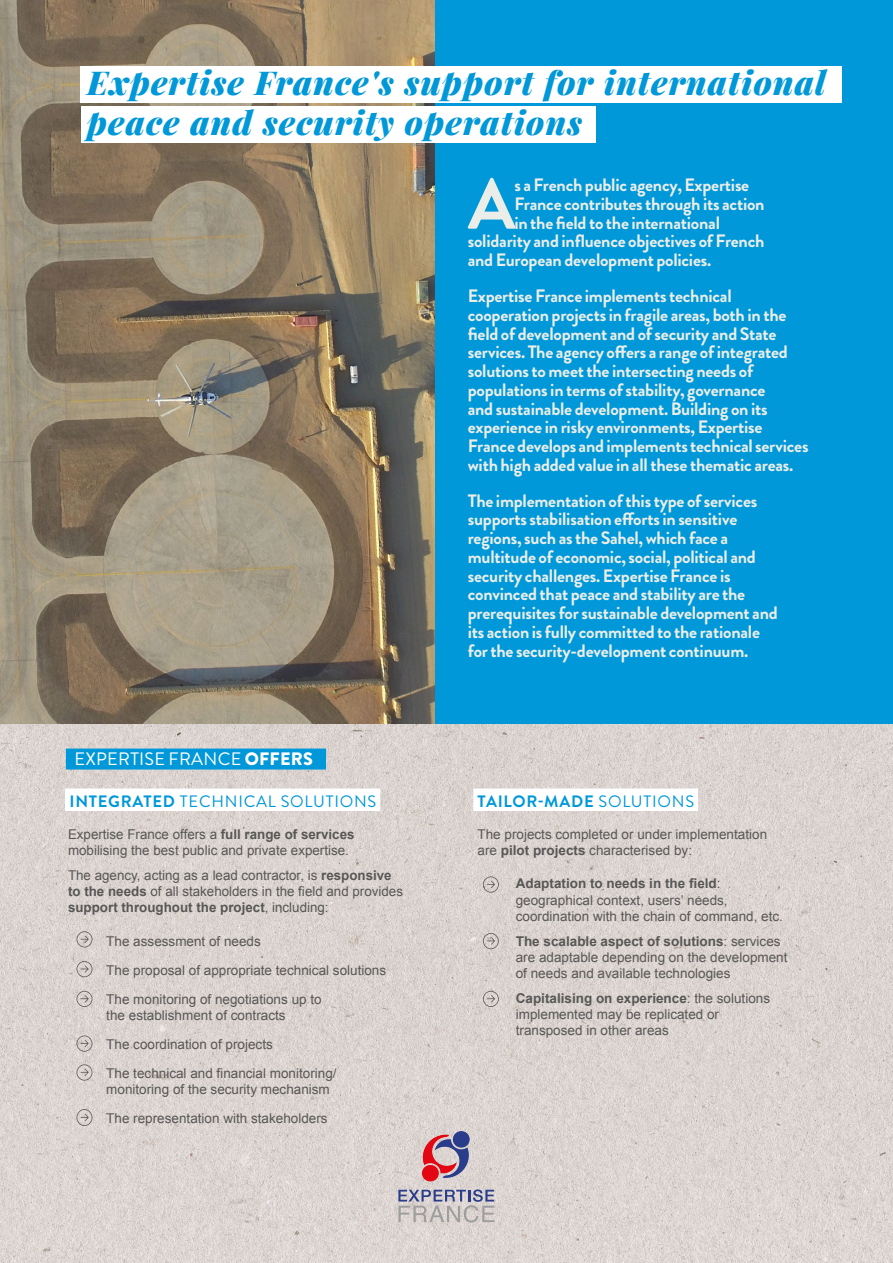
<style>
.page{position:relative;width:893px;height:1263px;background:#fff}
.page>*{position:absolute;margin:0;border:0;box-sizing:border-box;transform-origin:0 0}
.t1{font:700 71.55px "Brandon Grotesque";color:#eaede8}
.t2{font:italic 900 33px/39.6px "Playfair Display";letter-spacing:.035em;color:#0098d8}
.t3{font:700 18px/18.8px "Brandon Grotesque";letter-spacing:-.015em;color:#eaede8}
.t4{font:18px "Brandon Grotesque";letter-spacing:.015em;color:#fff}
.t5{font:16.5px "Brandon Grotesque";letter-spacing:.045em;color:#0098d8}
.t6{font:700 16.5px "Brandon Grotesque";letter-spacing:.045em;color:#0098d8}
.t7{font:13.5px/16.2px "Arial";color:#575756}
.s1{font-weight:900}
.s2{font-weight:700}
.s3{font-weight:400}
</style>
<div class="page">
<img style="left:0;top:724px;width:893px;height:539px">
<div style="left:65px;top:788px;width:315px;height:23px;background:#fff"></div>
<div style="left:435px;top:0;width:458px;height:724px;background:#0098d8"></div>
<svg style="left:77px;top:931px;width:15px;height:16px"></svg>
<svg style="left:77px;top:961px;width:15px;height:16px"></svg>
<svg style="left:77px;top:991px;width:15px;height:16px"></svg>
<img style="left:0;top:0;width:435px;height:724px">
<div style="left:81px;top:66px;width:761px;height:37px;background:#fff"></div>
<div style="left:81px;top:106px;width:514px;height:37px;background:#fff"></div>
<svg style="left:77px;top:1035px;width:15px;height:17px"></svg>
<svg style="left:77px;top:1064px;width:15px;height:16px"></svg>
<svg style="left:77px;top:1109px;width:15px;height:17px"></svg>
<div style="left:473px;top:788px;width:225px;height:23px;background:#fff"></div>
<svg style="left:483px;top:876px;width:16px;height:17px"></svg>
<svg style="left:483px;top:933px;width:16px;height:16px"></svg>
<svg style="left:483px;top:991px;width:16px;height:16px"></svg>
<svg style="left:422px;top:1131px;width:48px;height:50px;background:#b07a8f"></svg>
<svg style="left:398px;top:1189px;width:97px;height:33px;background:#b6b4bd"></svg>
<div style="left:66px;top:748px;width:260px;height:21px;background:#0098d8"></div>
<h2 class="t2" style="left:87px;top:62px;width:740px">Expertise France's support for international peace and security operations</h2>
<p class="t4" style="left:75px;top:747px;width:240px">EXPERTISE FRANCE <span class="s1">OFFERS</span></p>
<p class="t5" style="left:69px;top:790px;width:308px"><span class="s2">INTEGRATED</span> TECHNICAL SOLUTIONS</p>
<p class="t7" style="left:68px;top:826px;width:288px">Expertise France offers a <span class="s2">full range of services </span>mobilising the best public and private expertise.</p>
<p class="t7" style="left:68px;top:867px;width:337px">The agency, acting as a lead contractor, is <span class="s2">responsive to the needs</span> of all stakeholders in the field and provides <span class="s2">support throughout the project</span>, including:</p>
<p class="t7" style="left:106px;top:926px;width:281px;line-height:29px">The assessment of needs<br>The proposal of appropriate technical solutions<br>The monitoring of negotiations up to</p>
<p class="t7" style="left:106px;top:1001px;width:232px;line-height:29px">the establishment of contracts<br>The coordination of projects<br>The technical and financial monitoring/</p>
<p class="t7" style="left:106px;top:1075px;width:225px;line-height:29px">monitoring of the security mechanism<br>The representation with stakeholders</p>
<h1 class="t1" style="left:468px;top:154px;width:49px">A</h1>
<p class="t3" style="left:514px;top:176px;width:236px">s a French public agency, Expertise</p>
<p class="t3" style="left:514px;top:195px;width:252px">France contributes through its action</p>
<p class="t3" style="left:514px;top:213px;width:207px">in the field to the international</p>
<p class="t3" style="left:468px;top:232px;width:298px">solidarity and influence objectives of French</p>
<p class="t3" style="left:468px;top:251px;width:245px">and European development policies.</p>
<p class="t3" style="left:468px;top:287px;width:342px">Expertise France implements technical cooperation projects in fragile areas, both in the field of development and of security and State services. The agency offers a range of integrated solutions to meet the intersecting needs of populations in terms of stability, governance<br>and sustainable development. Building on its experience in risky environments, Expertise France develops and implements technical services with high added value in all these thematic areas.</p>
<p class="t3" style="left:468px;top:491px;width:312px">The implementation of this type of services supports stabilisation efforts in sensitive regions, such as the Sahel, which face a multitude of economic, social, political and security challenges. Expertise France is convinced that peace and stability are the prerequisites for sustainable development and its action is fully committed to the rationale for the security-development continuum.</p>
<p class="t6" style="left:478px;top:789px;width:218px">TAILOR-MADE <span class="s3">SOLUTIONS</span></p>
<p class="t7" style="left:477px;top:826px;width:291px">The projects completed or under implementation are <span class="s2">pilot projects</span> characterised by:</p>
<p class="t7" style="left:516px;top:876px;width:269px"><span class="s2">Adaptation to needs in the field</span>: geographical context, users’ needs, coordination with the chain of command, etc.</p>
<p class="t7" style="left:516px;top:933px;width:273px"><span class="s2">The scalable aspect of solutions</span>: services are adaptable depending on the development of needs and available technologies</p>
<p class="t7" style="left:516px;top:990px;width:256px"><span class="s2">Capitalising on experience</span>: the solutions implemented may be replicated or transposed in other areas</p>
</div>
